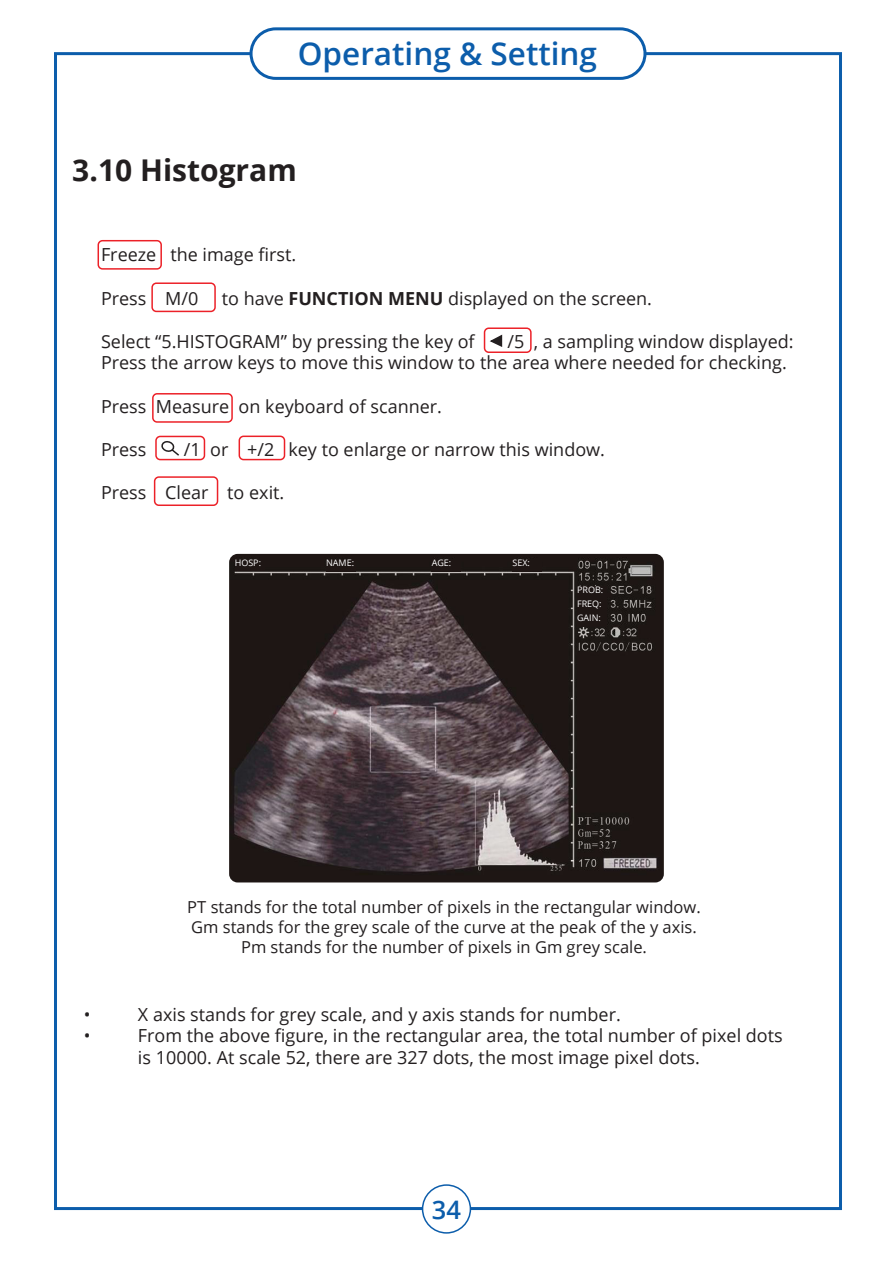
<style>
.page{position:relative;width:893px;height:1263px;background:#fff}
.page>*{position:absolute;margin:0;border:0;box-sizing:border-box;transform-origin:0 0}
.t1{font:600 31.5px "Open Sans";color:#0c5dab}
.t2{font:700 30px "Open Sans";color:#231f20}
.t3{font:600 25.5px "Open Sans";color:#0c5dab}
.t4{font:18px/21.6px "Open Sans";color:#231f20}
.t5{font:16.5px/19.8px "Open Sans";color:#231f20;text-align:center}
.t6{font:9px/14.2px "Open Sans";color:#fff}
.s1{font-weight:700}
</style>
<div class="page">
<div style="left:250px;top:27px;width:396px;height:53px;border:3px solid #0c5dab;border-radius:25px"></div>
<div style="left:154px;top:476px;width:64px;height:30px;border:2px solid #ec2128;border-radius:4px"></div>
<div style="left:239px;top:436px;width:46px;height:24px;border:2px solid #ec2128;border-radius:4px"></div>
<div style="left:152px;top:393px;width:81px;height:30px;border:2px solid #ec2128;border-radius:4px"></div>
<div style="left:484px;top:327px;width:48px;height:26px;border:2px solid #ec2128;border-radius:4px"></div>
<svg style="left:490px;top:334px;width:13px;height:13px"></svg>
<div style="left:151px;top:282px;width:65px;height:30px;border:2px solid #ec2128;border-radius:4px"></div>
<div style="left:98px;top:240px;width:64px;height:30px;border:2px solid #ec2128;border-radius:4px"></div>
<img style="left:229px;top:554px;width:435px;height:328px">
<svg style="left:161px;top:441px;width:18px;height:15px"></svg>
<div style="left:155px;top:436px;width:50px;height:24px;border:2px solid #ec2128;border-radius:4px"></div>
<div style="left:422px;top:1184px;width:49px;height:50px;border:2px solid #0c5dab;border-radius:50%"></div>
<div style="left:577px;top:586px;width:30px;height:14px;background:#1e1614"></div>
<div style="left:577px;top:600px;width:30px;height:14px;background:#1e1614"></div>
<div style="left:577px;top:614px;width:30px;height:13px;background:#1e1614"></div>
<div style="left:235px;top:559px;width:29px;height:12px;background:#1e1614"></div>
<div style="left:326px;top:559px;width:30px;height:13px;background:#1e1614"></div>
<div style="left:432px;top:559px;width:29px;height:13px;background:#1e1614"></div>
<div style="left:512px;top:559px;width:30px;height:13px;background:#1e1614"></div>
<h1 class="t1" style="left:298px;top:32px;width:301px">Operating &amp; Setting</h1>
<h2 class="t2" style="left:72px;top:149px;width:226px">3.10 Histogram</h2>
<p class="t4" style="left:101px;top:244px;width:197px">Freeze the image first.</p>
<p class="t4" style="left:101px;top:287px;width:99px">Press M/0</p>
<p class="t4" style="left:222px;top:287px;width:432px">to have <span class="s1">FUNCTION MENU</span> displayed on the screen.</p>
<p class="t4" style="left:101px;top:330px;width:375px">Select “5.HISTOGRAM” by pressing the key of</p>
<p class="t4" style="left:101px;top:330px;width:694px;text-indent:406px">/5 , a sampling window displayed:<br>Press the arrow keys to move this window to the area where needed for checking.</p>
<p class="t4" style="left:101px;top:395px;width:342px">Press Measure on keyboard of scanner.</p>
<p class="t4" style="left:101px;top:438px;width:47px">Press</p>
<p class="t4" style="left:184px;top:438px;width:423px">/1 or +/2 key to enlarge or narrow this window.</p>
<p class="t4" style="left:101px;top:481px;width:185px">Press Clear to exit.</p>
<p class="t6" style="left:235px;top:555px;width:28px">HOSP:</p>
<p class="t6" style="left:326px;top:555px;width:30px">NAME:</p>
<p class="t6" style="left:432px;top:555px;width:21px">AGE:</p>
<p class="t6" style="left:512px;top:555px;width:19px">SEX:</p>
<p class="t6" style="left:577px;top:582px;width:28px">PROB:<br>FREQ:<br>GAIN:</p>
<p class="t5" style="left:187px;top:897px;width:515px">PT stands for the total number of pixels in the rectangular window.<br>Gm stands for the grey scale of the curve at the peak of the y axis.<br>Pm stands for the number of pixels in Gm grey scale.</p>
<p class="t4" style="left:84px;top:1003px;width:8px">•</p>
<p class="t4" style="left:138px;top:1003px;width:484px">X axis stands for grey scale, and y axis stands for number.</p>
<p class="t4" style="left:84px;top:1024px;width:8px">•</p>
<p class="t4" style="left:138px;top:1024px;width:646px">From the above figure, in the rectangular area, the total number of pixel dots is 10000. At scale 52, there are 327 dots, the most image pixel dots.</p>
<h3 class="t3" style="left:432px;top:1192px;width:31px">34</h3>
</div>
